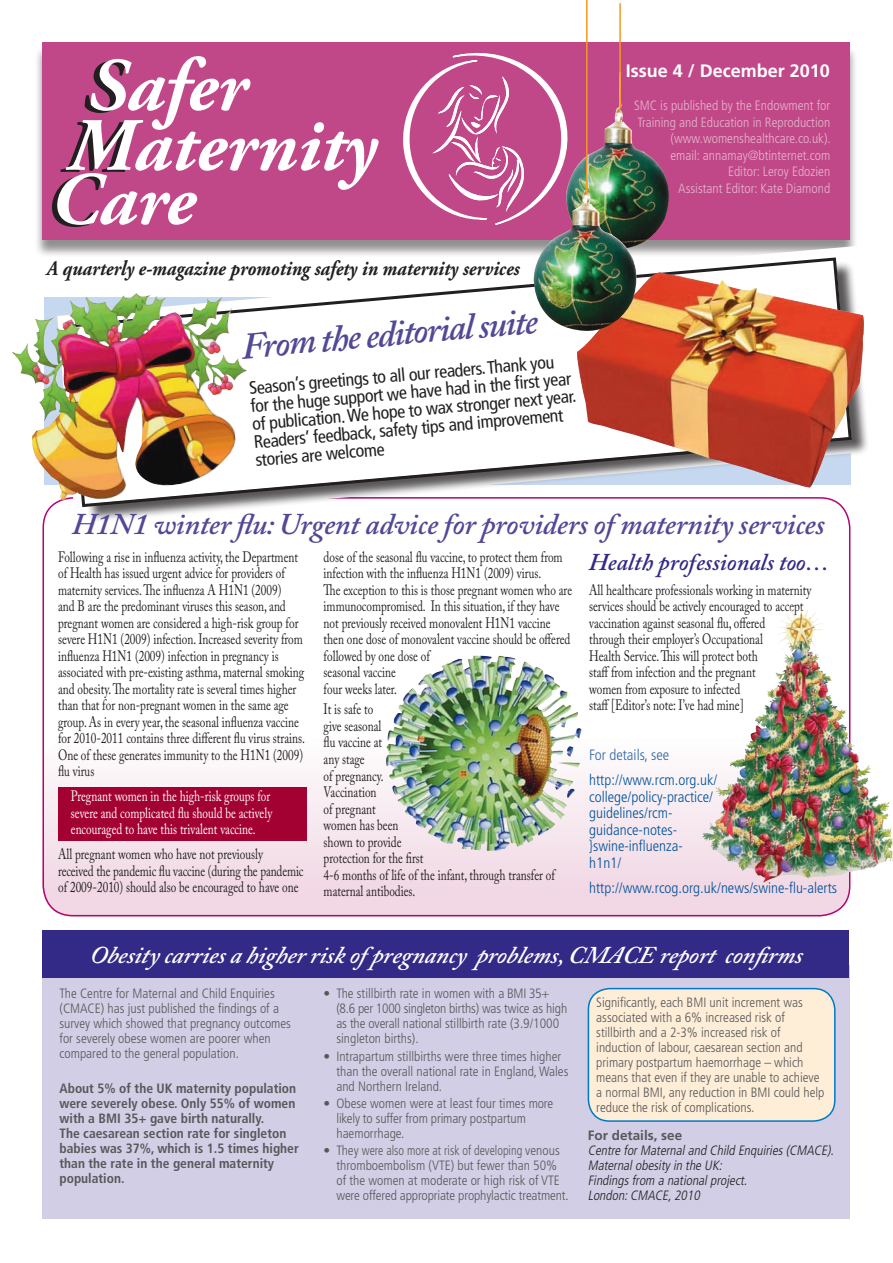
<style>
.page{position:relative;width:893px;height:1263px;background:#fff}
.page>*{position:absolute;margin:0;border:0;box-sizing:border-box;transform-origin:0 0}
.t1{font:italic 700 75px/57px "Adobe Garamond Pro";color:#fff}
.t2{font:italic 600 37.05px "Adobe Caslon Pro";color:#524996}
.t3{font:italic 600 30px "Adobe Caslon Pro";letter-spacing:-.01em;color:#524996}
.t4{font:italic 600 24px "Adobe Caslon Pro";color:#fff}
.t5{font:italic 600 24px "Adobe Caslon Pro";color:#332986}
.t6{font:italic 700 21px "Adobe Garamond Pro";color:#231f20;scale:.9 1}
.t7{font:condensed 18px/18px "Frutiger";color:#231f20}
.t8{font:700 18px "Frutiger";color:#fff}
.t9{font:15px/16.5px "Adobe Caslon Pro";color:#231f20;scale:.75 1}
.t10{font:300 condensed 15px/16.5px "Frutiger";color:#01529a}
.t11{font:15px/16.5px "Adobe Caslon Pro";color:#fff;scale:.75 1}
.t12{font:300 condensed 15px "Frutiger";color:#2e68aa}
.t13{font:300 condensed 13.5px/15px "Frutiger";color:#57585a}
.t14{font:700 condensed 13.5px/15px "Frutiger";color:#57585a}
.t15{font:300 condensed 13.5px/16.5px "Frutiger";color:#e4b5cc;text-align:right}
.t16{font:italic 300 condensed 13.5px/15px "Frutiger";color:#231f20}
.t17{font:700 13.5px "Frutiger";color:#57585a}
</style>
<div class="page">
<div style="left:43px;top:965px;width:807px;height:254px;background:#d1cee5"></div>
<div style="left:34px;top:45px;width:825px;height:213px;background:#231f20;opacity:.5"></div>
<div style="left:43px;top:43px;width:807px;height:197px;background:#c14888"></div>
<svg style="left:403px;top:52px;width:162px;height:173px"></svg>
<img style="left:43px;top:739px;width:806px;height:177px;border-radius:30px">
<svg style="left:57px;top:246px;width:802px;height:257px"></svg>
<div style="left:71px;top:261px;width:798px;height:261px;background:#231f20;opacity:.75"></div>
<svg style="left:65px;top:256px;width:788px;height:253px"></svg>
<div style="left:43px;top:930px;width:806px;height:48px;background:#332986"></div>
<img style="left:577px;top:272px;width:287px;height:216px">
<img style="left:565px;top:72px;width:116px;height:179px">
<img style="left:533px;top:154px;width:116px;height:179px">
<img style="left:12px;top:295px;width:226px;height:206px">
<hr style="left:586px;top:0;width:2px;height:194px;background:#f7971d">
<hr style="left:619px;top:3px;width:2px;height:104px;background:#f7971d">
<img style="left:386px;top:656px;width:176px;height:195px">
<div style="left:588px;top:988px;width:247px;height:133px;background:#feedd7;border-radius:21px"></div>
<div style="left:588px;top:988px;width:248px;height:134px;border:2px solid #0079c2;border-radius:21px"></div>
<div style="left:58px;top:787px;width:249px;height:53px;background:#a40133"></div>
<img style="left:777px;top:608px;width:24px;height:63px">
<h1 class="t1" style="left:50px;top:59px;width:328px;text-indent:37px">Safer<br>Maternity<br>Care</h1>
<h3 class="t6" style="left:47px;top:256px;width:527px">A quarterly e-magazine promoting safety in maternity services</h3>
<h2 class="t2" style="left:239px;top:324px;width:299px;rotate:-5deg">From the editorial suite</h2>
<p class="t7" style="left:248px;top:379px;width:327px;rotate:-5deg">Season’s greetings to all our readers. Thank you for the huge support we have had in the fi rst year of publication. We hope to wax stronger next year.<br>Readers’ feedback, safety tips and improvement stories are welcome</p>
<p class="t8" style="left:626px;top:60px;width:206px">Issue 4 / December 2010</p>
<p class="t15" style="left:634px;top:97px;width:198px">SMC is published by the Endowment for Training and Education in Reproduction (www.womenshealthcare.co.uk).<br>email: annamay@btinternet.com<br>Editor: Leroy Edozien<br>Assistant Editor: Kate Diamond</p>
<h3 class="t3" style="left:72px;top:507px;width:754px">H1N1 winter flu: Urgent advice for providers of maternity services</h3>
<p class="t9" style="left:58px;top:548px;width:331px">Following a rise in influenza activity, the Department of Health has issued urgent advice for providers of maternity services. The influenza A H1N1 (2009)<br>and B are the predominant viruses this season, and pregnant women are considered a high-risk group for severe H1N1 (2009) infection. Increased severity from influenza H1N1 (2009) infection in pregnancy is associated with pre-existing asthma, maternal smoking and obesity. The mortality rate is several times higher than that for non-pregnant women in the same age group. As in every year, the seasonal influenza vaccine for 2010-2011 contains three different flu virus strains.<br>One of these generates immunity to the H1N1 (2009) flu virus</p>
<p class="t11" style="left:71px;top:788px;width:270px">Pregnant women in the high-risk groups for severe and complicated flu should be actively encouraged to have this trivalent vaccine.</p>
<p class="t9" style="left:58px;top:846px;width:329px">All pregnant women who have not previously<br>received the pandemic flu vaccine (during the pandemic of 2009-2010) should also be encouraged to have one</p>
<p class="t9" style="left:324px;top:548px;width:333px">dose of the seasonal flu vaccine, to protect them from infection with the influenza H1N1 (2009) virus.<br>The exception to this is those pregnant women who are immunocompromised. In this situation, if they have not previously received monovalent H1N1 vaccine then one dose of monovalent vaccine should be offered followed by one dose of<br>seasonal vaccine<br>four weeks later.</p>
<p class="t9" style="left:324px;top:701px;width:310px">It is safe to<br>give seasonal<br>flu vaccine at<br>any stage<br>of pregnancy.<br>Vaccination<br>of pregnant<br>women has been<br>shown to provide<br>protection for the first<br>4-6 months of life of the infant, through transfer of maternal antibodies.</p>
<h3 class="t5" style="left:589px;top:547px;width:242px">Health professionals too…</h3>
<p class="t9" style="left:589px;top:581px;width:298px">All healthcare professionals working in maternity services should be actively encouraged to accept vaccination against seasonal flu, offered<br>through their employer’s Occupational<br>Health Service. This will protect both<br>staff from infection and the pregnant<br>women from exposure to infected<br>staff [Editor’s note: I’ve had mine]</p>
<p class="t12" style="left:589px;top:746px;width:81px">For details, see</p>
<p class="t10" style="left:589px;top:772px;width:130px">http://www.rcm.org.uk/ college/policy-practice/ guidelines/rcm&shy;guidance-notes-}swine-influenza&shy;h1n1/</p>
<p class="t10" style="left:589px;top:879px;width:249px">http://www.rcog.org.uk/news/swine-flu-alerts</p>
<h3 class="t4" style="left:89px;top:941px;width:721px">Obesity carriesahigherriskofpregnancy problems,CMACE report confirms</h3>
<p class="t13" style="left:60px;top:986px;width:233px">The Centre for Maternal and Child Enquiries (CMACE) has just published the findings of a survey which showed that pregnancy outcomes for severely obese women are poorer when compared to the general population.</p>
<p class="t14" style="left:60px;top:1080px;width:241px">About 5% of the UK maternity population were severely obese. Only 55% of women with a BMI 35+ gave birth naturally.<br>The caesarean section rate for singleton babies was 37%, which is 1.5 times higher than the rate in the general maternity population.</p>
<p class="t13" style="left:336px;top:986px;width:232px;text-indent:-13px">• The stillbirth rate in women with a BMI 35+ (8.6 per 1000 singleton births) was twice as high as the overall national stillbirth rate (3.9/1000 singleton births).</p>
<p class="t13" style="left:336px;top:1048px;width:233px;text-indent:-13px">• Intrapartum stillbirths were three times higher than the overall national rate in England, Wales and Northern Ireland.</p>
<p class="t13" style="left:336px;top:1096px;width:218px;text-indent:-13px">• Obese women were at least four times more likely to suffer from primary postpartum haemorrhage.</p>
<p class="t13" style="left:336px;top:1143px;width:234px;text-indent:-13px">• They were also more at risk of developing venous thromboembolism (VTE) but fewer than 50% of the women at moderate or high risk of VTE were offered appropriate prophylactic treatment.</p>
<p class="t13" style="left:596px;top:995px;width:230px">Significantly, each BMI unit increment was associated with a 6% increased risk of stillbirth and a 2-3% increased risk of induction of labour, caesarean section and primary postpartum haemorrhage – which means that even if they are unable to achieve a normal BMI, any reduction in BMI could help reduce the risk of complications.</p>
<p class="t17" style="left:588px;top:1127px;width:96px">For details, see</p>
<p class="t16" style="left:588px;top:1143px;width:250px">Centre forMaternaland Child Enquiries(CMACE).<br>Maternalobesityin the UK:<br>Findingsfrom a nationalproject.<br>London:CMACE,2010</p>
</div>
